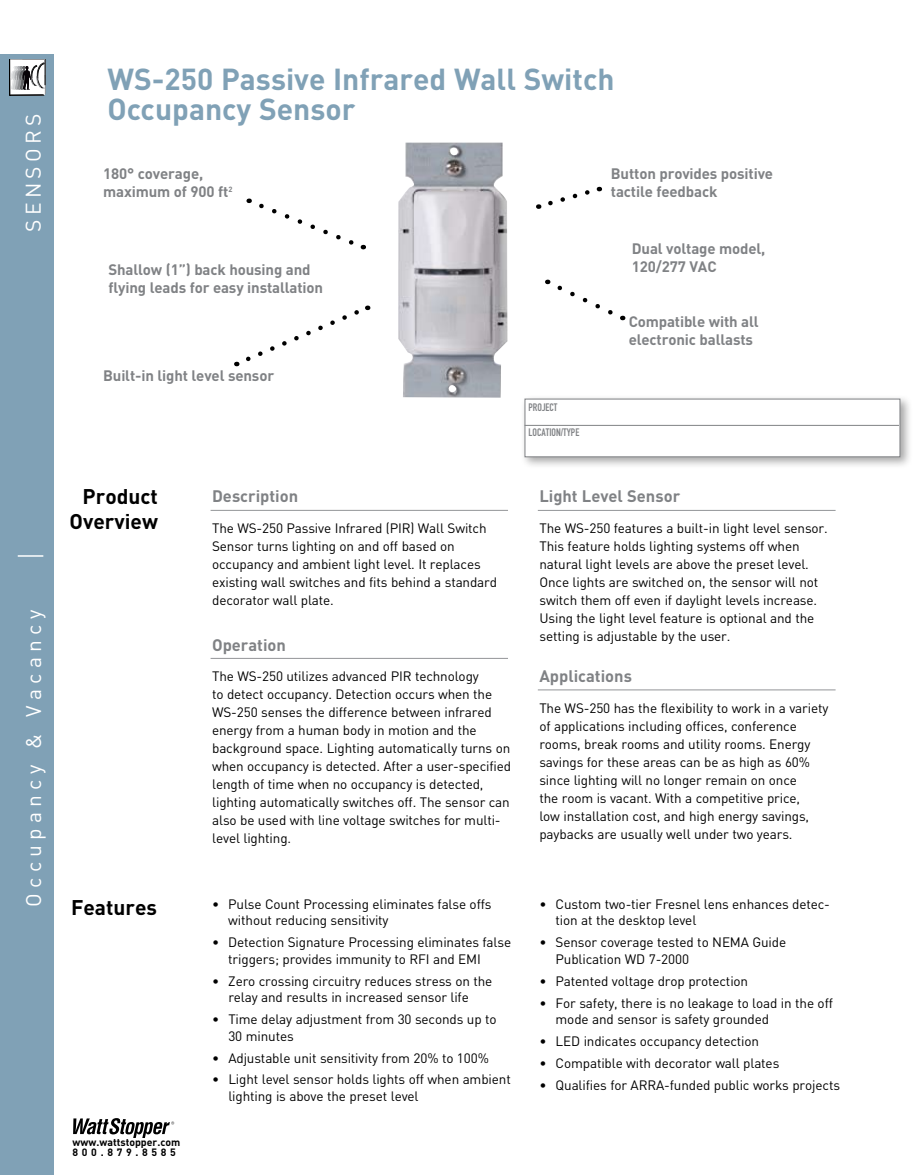
<style>
.page{position:relative;width:918px;height:1175px;background:#fff}
.page>*{position:absolute;margin:0;border:0;box-sizing:border-box;transform-origin:0 0}
.t1{font:700 30px/30px "DINOT";color:#80a1b6}
.t2{font:700 21px/25.2px "DINOT";color:#000;text-align:right}
.t3{font:21px "DINOT";letter-spacing:.25em;color:#fff}
.t4{font:21px "DINOT";letter-spacing:.2em;color:#fff}
.t5{font:700 16.5px "DINOT";color:#808285}
.t6{font:700 15px/18px "DINOT";letter-spacing:-.01em;color:#808285}
.t7{font:13.5px/18px "DINOT";letter-spacing:-.01em;color:#000}
.t8{font:10.65px "DIN Engschrift Std";color:#808285}
.t9{font:700 10.5px/10.5px "DINOT";color:#000}
</style>
<div class="page">
<div style="left:0;top:54px;width:54px;height:1120px;background:#80a1b6"></div>
<svg style="left:10px;top:59px;width:36px;height:37px"></svg>
<div style="left:520px;top:394px;width:398px;height:81px;background:#000;opacity:.35"></div>
<div style="left:525px;top:399px;width:375px;height:58px;background:#fff;border:1px solid #808285"></div>
<hr style="left:525px;top:425px;width:374px;height:1px;background:#808285">
<svg style="left:73px;top:1118px;width:101px;height:20px"></svg>
<svg style="left:259px;top:203px;width:105px;height:47px"></svg>
<svg style="left:548px;top:186px;width:52px;height:20px"></svg>
<svg style="left:557px;top:285px;width:66px;height:36px"></svg>
<svg style="left:236px;top:305px;width:132px;height:61px"></svg>
<hr style="left:538px;top:510px;width:298px;height:1px;background:#939598">
<hr style="left:538px;top:689px;width:298px;height:1px;background:#939598">
<hr style="left:211px;top:658px;width:297px;height:1px;background:#939598">
<hr style="left:211px;top:510px;width:297px;height:1px;background:#939598">
<img style="left:398px;top:142px;width:110px;height:256px">
<hr style="left:18px;top:555px;width:25px;height:2px;background:#fff">
<h2 class="t4" style="left:19px;top:232px;width:119px;rotate:-90deg">SENSORS</h2>
<h2 class="t3" style="left:19px;top:907px;width:298px;rotate:-90deg">Occupancy &amp; Vacancy</h2>
<h1 class="t1" style="left:107px;top:63px;width:509px">WS-250 Passive Infrared Wall Switch<br>Occupancy Sensor</h1>
<p class="t6" style="left:103px;top:164px;width:131px">180° coverage, maximum of 900 ft<sup>2</sup></p>
<p class="t6" style="left:109px;top:260px;width:216px">Shallow (1”) back housing and flying leads for easy installation</p>
<p class="t6" style="left:103px;top:366px;width:172px">Built-in light level sensor</p>
<p class="t8" style="left:529px;top:401px;width:30px">PROJECT</p>
<p class="t8" style="left:529px;top:426px;width:52px">LOCATION/TYPE</p>
<p class="t6" style="left:611px;top:164px;width:164px">Button provides positive tactile feedback</p>
<p class="t6" style="left:632px;top:239px;width:135px">Dual voltage model,<br>120/277 VAC</p>
<p class="t6" style="left:629px;top:312px;width:131px">Compatible with all electronic ballasts</p>
<h2 class="t2" style="left:70px;top:483px;width:90px">Product<br>Overview</h2>
<h2 class="t2" style="left:71px;top:893px;width:88px">Features</h2>
<p class="t9" style="left:73px;top:1136px;width:109px">www.wattstopper.com<br>800.879.8585</p>
<p class="t5" style="left:212px;top:485px;width:88px">Description</p>
<p class="t7" style="left:212px;top:518px;width:287px">The WS-250 Passive Infrared (PIR) Wall Switch Sensor turns lighting on and off based on occupancy and ambient light level. It replaces existing wall switches and fits behind a standard decorator wall plate.</p>
<p class="t5" style="left:212px;top:633px;width:75px">Operation</p>
<p class="t7" style="left:212px;top:667px;width:301px">The WS-250 utilizes advanced PIR technology<br>to detect occupancy. Detection occurs when the WS-250 senses the difference between infrared energy from a human body in motion and the background space. Lighting automatically turns on when occupancy is detected. After a user-specified length of time when no occupancy is detected, lighting automatically switches off. The sensor can also be used with line voltage switches for multi&shy;level lighting.</p>
<p class="t7" style="left:228px;top:895px;width:265px;line-height:16.5px;text-indent:-16px">• Pulse Count Processing eliminates false offs without reducing sensitivity</p>
<p class="t7" style="left:228px;top:933px;width:284px;line-height:16.5px;text-indent:-16px">• Detection Signature Processing eliminates false triggers; provides immunity to RFI and EMI</p>
<p class="t7" style="left:212px;top:972px;width:282px;line-height:16.5px;text-align:center">• Zero crossing circuitry reduces stress on the relay and results in increased sensor life</p>
<p class="t7" style="left:228px;top:1010px;width:270px;line-height:16.5px;text-indent:-16px">• Time delay adjustment from 30 seconds up to<br>30 minutes</p>
<p class="t7" style="left:212px;top:1048px;width:278px">• Adjustable unit sensitivity from 20% to 100%</p>
<p class="t7" style="left:228px;top:1070px;width:284px;line-height:16.5px;text-indent:-16px">• Light level sensor holds lights off when ambient lighting is above the preset level</p>
<p class="t5" style="left:539px;top:485px;width:142px">Light Level Sensor</p>
<p class="t7" style="left:539px;top:518px;width:290px">The WS-250 features a built-in light level sensor.<br>This feature holds lighting systems off when natural light levels are above the preset level.<br>Once lights are switched on, the sensor will not switch them off even if daylight levels increase.<br>Using the light level feature is optional and the setting is adjustable by the user.</p>
<p class="t5" style="left:539px;top:665px;width:94px">Applications</p>
<p class="t7" style="left:539px;top:698px;width:291px">The WS-250 has the flexibility to work in a variety of applications including offices, conference rooms, break rooms and utility rooms. Energy savings for these areas can be as high as 60% since lighting will no longer remain on once<br>the room is vacant. With a competitive price,<br>low installation cost, and high energy savings, paybacks are usually well under two years.</p>
<p class="t7" style="left:556px;top:895px;width:276px;line-height:16.5px;text-indent:-16px">• Custom two-tier Fresnel lens enhances detec&shy;tion at the desktop level</p>
<p class="t7" style="left:556px;top:933px;width:232px;line-height:16.5px;text-indent:-16px">• Sensor coverage tested to NEMA Guide<br>Publication WD 7-2000</p>
<p class="t7" style="left:539px;top:971px;width:210px">• Patented voltage drop protection</p>
<p class="t7" style="left:556px;top:994px;width:279px;line-height:16.5px;text-indent:-16px">• For safety, there is no leakage to load in the off mode and sensor is safety grounded</p>
<p class="t7" style="left:539px;top:1031px;width:221px">• LED indicates occupancy detection</p>
<p class="t7" style="left:539px;top:1053px;width:241px">• Compatible with decorator wall plates</p>
<p class="t7" style="left:539px;top:1075px;width:302px">• Qualifies for ARRA-funded public works projects</p>
</div>
